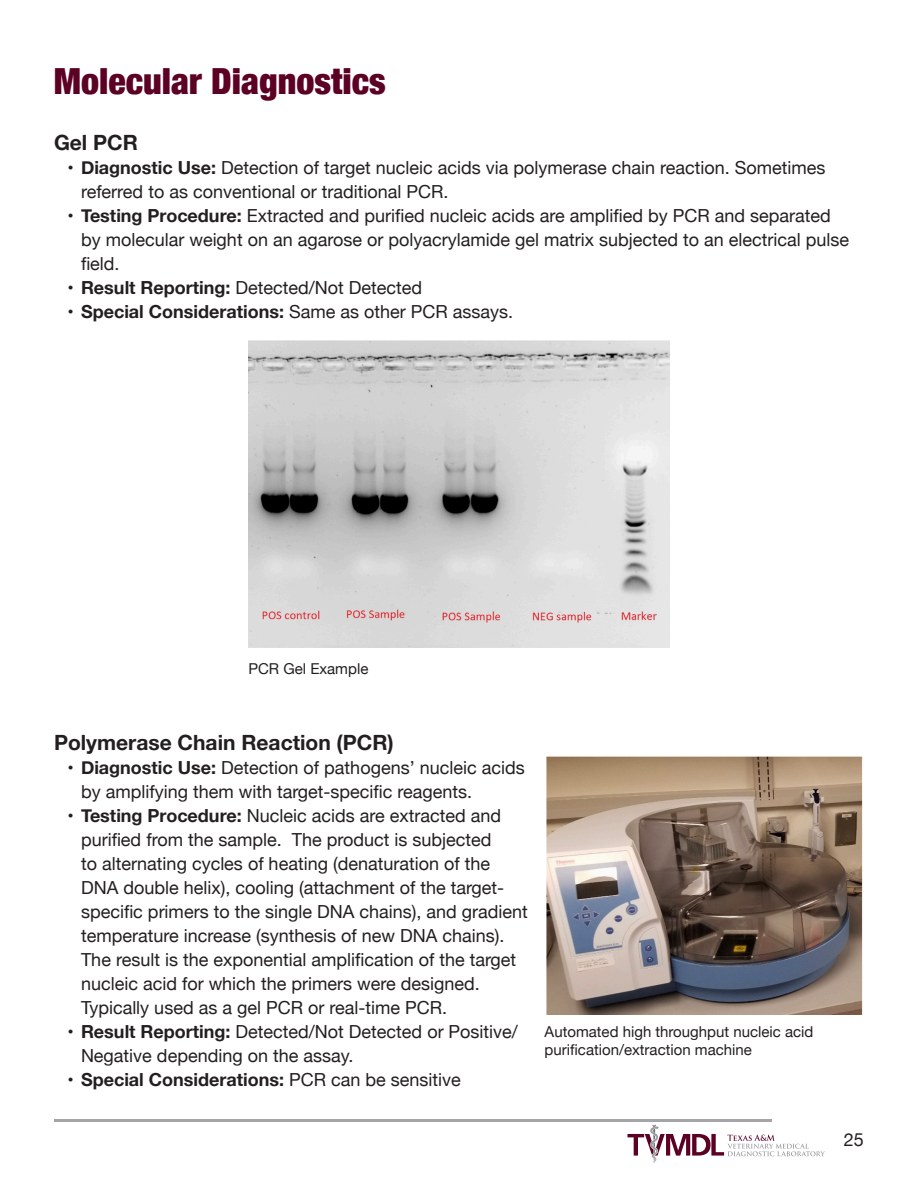
<style>
.page{position:relative;width:918px;height:1188px;background:#fff}
.page>*{position:absolute;margin:0;border:0;box-sizing:border-box;transform-origin:0 0}
.BCOE_Heading{font:900 condensed 36px "Helvetica Neue";color:#5c0024}
.BCOE_Subheading{font:700 21px "Helvetica Neue";color:#231f20}
.t1{font:18px/24px "Helvetica Neue";color:#231f20}
.t2{font:700 18px "Helvetica Neue";color:#231f20}
.Captions{font:15px/18px "Helvetica Neue";color:#231f20}
.s1{font-weight:700}
.s2{font-weight:400}
</style>
<div class="page">
<svg style="left:627px;top:1125px;width:198px;height:38px"></svg>
<hr style="left:54px;top:1119px;width:718px;height:3px;background:#a5a4a8">
<img style="left:248px;top:340px;width:422px;height:307px">
<img style="left:547px;top:756px;width:315px;height:258px">
<p class="BCOE_Heading" style="left:54px;top:52px;width:333px">Molecular Diagnostics</p>
<p class="BCOE_Subheading" style="left:54px;top:126px;width:85px">Gel PCR</p>
<p class="t1" style="left:81px;top:157px;width:746px;text-indent:-14px"><span class="s1">• Diagnostic Use:</span> Detection of target nucleic acids via polymerase chain reaction. Sometimes referred to as conventional or traditional PCR.</p>
<p class="t1" style="left:81px;top:205px;width:770px;text-indent:-14px"><span class="s1">• Testing Procedure:</span> Extracted and purified nucleic acids are amplified by PCR and separated by molecular weight on an agarose or polyacrylamide gel matrix subjected to an electrical pulse field.</p>
<p class="t1" style="left:68px;top:277px;width:356px"><span class="s1">• Result Reporting:</span> Detected/Not Detected</p>
<p class="t2" style="left:68px;top:298px;width:444px">• Special Considerations: <span class="s2">Same as other PCR assays.</span></p>
<p class="Captions" style="left:248px;top:660px;width:121px">PCR Gel Example</p>
<p class="BCOE_Subheading" style="left:54px;top:726px;width:341px">Polymerase Chain Reaction (PCR)</p>
<p class="t1" style="left:81px;top:757px;width:445px;text-indent:-14px"><span class="s1">• Diagnostic Use:</span> Detection of pathogens’ nucleic acids by amplifying them with target-specific reagents.</p>
<p class="t1" style="left:81px;top:805px;width:448px;text-indent:-14px"><span class="s1">• Testing Procedure:</span> Nucleic acids are extracted and purified from the sample. The product is subjected<br>to alternating cycles of heating (denaturation of the DNA double helix), cooling (attachment of the target&shy;specific primers to the single DNA chains), and gradient temperature increase (synthesis of new DNA chains).<br>The result is the exponential amplification of the target nucleic acid for which the primers were designed.<br>Typically used as a gel PCR or real-time PCR.</p>
<p class="t1" style="left:81px;top:1021px;width:438px;text-indent:-14px"><span class="s1">• Result Reporting:</span> Detected/Not Detected or Positive/<br>Negative depending on the assay.</p>
<p class="t2" style="left:68px;top:1066px;width:395px">• Special Considerations: <span class="s2">PCR can be sensitive</span></p>
<p class="Captions" style="left:545px;top:1023px;width:270px">Automated high throughput nucleic acid purification/extraction machine</p>
<p class="t1" style="left:844px;top:1128px;width:22px">25</p>
</div>
